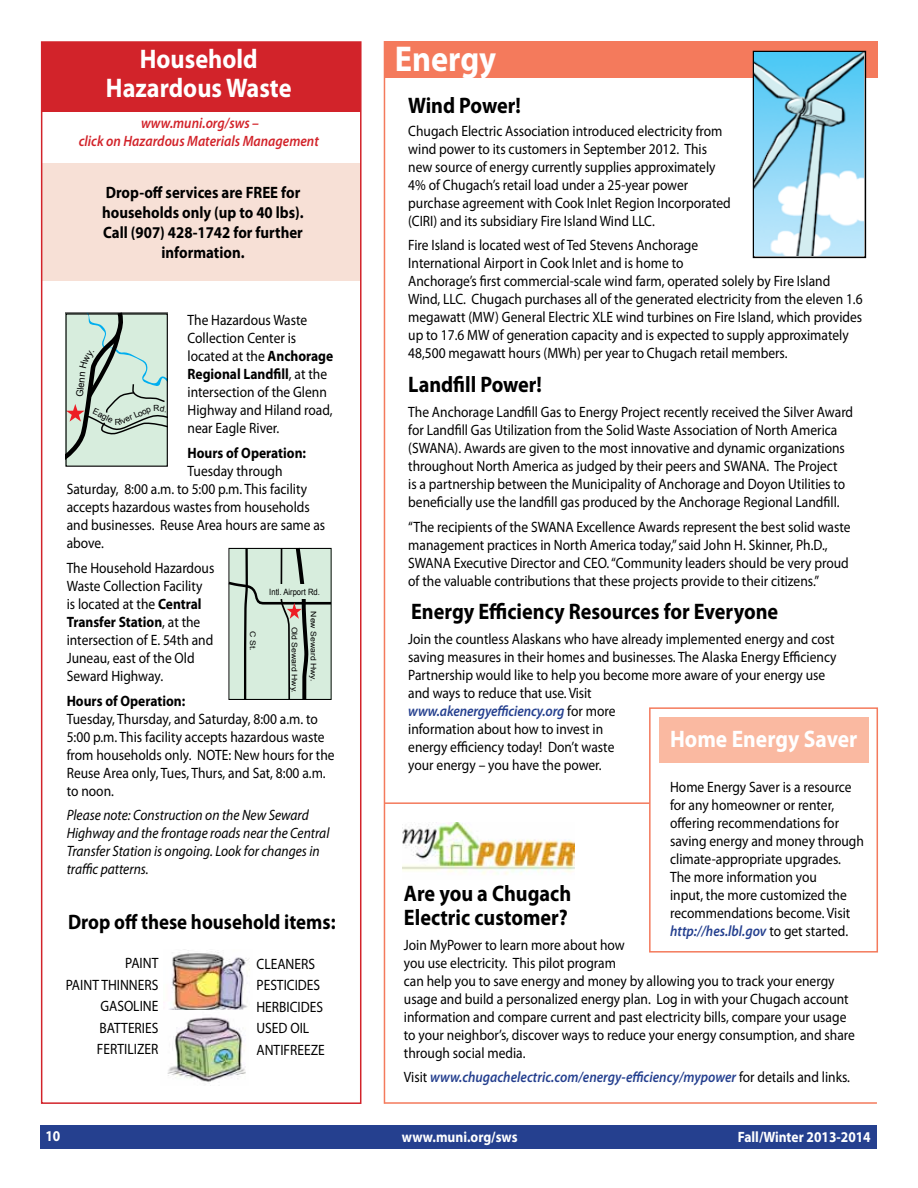
<style>
.page{position:relative;width:918px;height:1188px;background:#fff}
.page>*{position:absolute;margin:0;border:0;box-sizing:border-box;transform-origin:0 0}
.t1{font:700 36px "Myriad Pro";color:#fff;scale:.9 1}
.t2{font:700 27px/28.5px "Myriad Pro";color:#fff;text-align:center;scale:.9 1}
.t3{font:700 24px "Myriad Pro";color:#fff;scale:.9 1}
.t4{font:700 22.5px/24px "Myriad Pro";color:#000;scale:.9 1}
.t5{font:700 21px "Myriad Pro";color:#000;scale:.9 1}
.t6{font:700 16.5px/19.8px "Myriad Pro";color:#000;text-align:center;scale:.9 1}
.t7{font:15px/18px "Myriad Pro";color:#000;scale:.9 1}
.t8{font:italic 15px/18px "Myriad Pro";color:#000;scale:.9 1}
.t9{font:italic 600 15px "Myriad Pro";color:#25408f;scale:.9 1}
.t10{font:italic 600 15px/18px "Myriad Pro";color:#d2232a;text-align:center;scale:.9 1}
.t11{font:700 15px "Myriad Pro";color:#fff;scale:.9 1}
.t12{font:700 15px "Myriad Pro";color:#000;scale:.9 1}
.t13{font:8.7px "Arial";letter-spacing:-.005em;color:#000;scale:.88 1}
.t14{font:8.4px "Arial";color:#000}
.t15{font:7.65px "Arial";color:#000;scale:1.13 1}
.s1{font-weight:700}
.s2{font-weight:600;font-style:italic;color:#25408f}
.s3{font-weight:400;font-style:normal;color:#000}
</style>
<div class="page">
<div style="left:40px;top:1125px;width:838px;height:23px;background:#25408f"></div>
<div style="left:659px;top:717px;width:209px;height:45px;background:#fab9a1"></div>
<div style="left:385px;top:42px;width:493px;height:36px;background:#f47a5c"></div>
<div style="left:42px;top:163px;width:318px;height:117px;background:#f7e0d6"></div>
<div style="left:42px;top:42px;width:318px;height:69px;background:#d2232a"></div>
<img style="left:169px;top:949px;width:81px;height:61px">
<img style="left:167px;top:1017px;width:79px;height:65px">
<div style="left:41px;top:41px;width:321px;height:1063px;border:2px solid #d2232a"></div>
<svg style="left:228px;top:547px;width:104px;height:153px;background:#bccec0"></svg>
<div style="left:267px;top:584px;width:60px;height:15px;background:#d7eddd"></div>
<hr style="left:384px;top:41px;width:1px;height:1063px;background:#f47a5c">
<div style="left:649px;top:707px;width:229px;height:246px;border:2px solid #f47a5c"></div>
<hr style="left:384px;top:802px;width:266px;height:2px;background:#f47a5c">
<hr style="left:384px;top:1102px;width:493px;height:2px;background:#f47a5c">
<div style="left:753px;top:51px;width:113px;height:207px;border:2px solid #000"></div>
<img style="left:755px;top:53px;width:109px;height:203px">
<img style="left:403px;top:823px;width:171px;height:52px">
<svg style="left:65px;top:313px;width:102px;height:153px;background:#bcd0c3"></svg>
<h2 class="t2" style="left:106px;top:44px;width:208px">Household<br>Hazardous Waste</h2>
<p class="t10" style="left:79px;top:114px;width:268px">www.muni.org/sws –<br>click on Hazardous Materials Management</p>
<p class="t6" style="left:102px;top:182px;width:225px">Drop-off services are FREE for households only (up to 40 lbs).<br>Call (907) 428-1742 for further information.</p>
<p class="t7" style="left:188px;top:311px;width:163px">The Hazardous Waste<br>Collection Center is located at the <span class="s1">Anchorage<br>Regional Landfill</span>, at the intersection of the Glenn<br>Highway and Hiland road, near Eagle River.</p>
<p class="t12" style="left:188px;top:443px;width:133px">Hours of Operation:</p>
<p class="t7" style="left:67px;top:461px;width:289px;text-indent:121px">Tuesday through<br>Saturday, 8:00 a.m. to 5:00 p.m. This facility accepts hazardous wastes from households and businesses. Reuse Area hours are same as above.</p>
<p class="t7" style="left:67px;top:559px;width:166px">The Household Hazardous<br>Waste Collection Facility is located at the <span class="s1">Central<br>Transfer Station</span>, at the intersection of E. 54th and<br>Juneau, east of the Old<br>Seward Highway.</p>
<p class="t12" style="left:67px;top:691px;width:133px">Hours of Operation:</p>
<p class="t7" style="left:67px;top:709px;width:299px">Tuesday, Thursday, and Saturday, 8:00 a.m. to 5:00 p.m. This facility accepts hazardous waste from households only. NOTE: New hours for the Reuse Area only, Tues, Thurs, and Sat, 8:00 a.m. to noon.</p>
<p class="t8" style="left:67px;top:806px;width:293px">Please note: Construction on the New Seward Highway and the frontage roads near the Central Transfer Station is ongoing. Look for changes in traffic patterns.</p>
<p class="t14" style="left:101px;top:409px;width:17px;rotate:27deg">agle</p>
<p class="t13" style="left:269px;top:586px;width:59px">Intl. Airport Rd.</p>
<p class="t15" style="left:319px;top:611px;width:64px;rotate:90deg">New Seward Hwy.</p>
<p class="t15" style="left:258px;top:631px;width:19px;rotate:90deg">C St.</p>
<p class="t15" style="left:299px;top:627px;width:60px;rotate:90deg">Old Seward Hwy.</p>
<h3 class="t5" style="left:68px;top:909px;width:299px">Drop off these household items:</h3>
<p class="t7" style="left:66px;top:952px;width:104px;line-height:21.5px;text-align:right">PAINT<br>PAINT THINNERS<br>GASOLINE<br>BATTERIES<br>FERTILIZER</p>
<p class="t7" style="left:257px;top:953px;width:77px;line-height:21.5px">CLEANERS<br>PESTICIDES<br>HERBICIDES<br>USED OIL<br>ANTIFREEZE</p>
<h1 class="t1" style="left:395px;top:35px;width:114px">Energy</h1>
<h3 class="t4" style="left:408px;top:93px;width:127px">Wind Power!</h3>
<p class="t7" style="left:408px;top:121px;width:360px">Chugach Electric Association introduced electricity from wind power to its customers in September 2012. This new source of energy currently supplies approximately 4% of Chugach’s retail load under a 25-year power purchase agreement with Cook Inlet Region Incorporated (CIRI) and its subsidiary Fire Island Wind LLC.</p>
<p class="t7" style="left:408px;top:236px;width:506px">Fire Island is located west of Ted Stevens Anchorage<br>International Airport in Cook Inlet and is home to<br>Anchorage’s first commercial-scale wind farm, operated solely by Fire Island Wind, LLC. Chugach purchases all of the generated electricity from the eleven 1.6 megawatt (MW) General Electric XLE wind turbines on Fire Island, which provides up to 17.6 MW of generation capacity and is expected to supply approximately 48,500 megawatt hours (MWh) per year to Chugach retail members.</p>
<h3 class="t4" style="left:408px;top:372px;width:150px">Landfill Power!</h3>
<p class="t7" style="left:408px;top:403px;width:496px">The Anchorage Landfill Gas to Energy Project recently received the Silver Award for Landfill Gas Utilization from the Solid Waste Association of North America (SWANA). Awards are given to the most innovative and dynamic organizations throughout North America as judged by their peers and SWANA. The Project<br>is a partnership between the Municipality of Anchorage and Doyon Utilities to beneficially use the landfill gas produced by the Anchorage Regional Landfill.</p>
<p class="t7" style="left:408px;top:517px;width:493px">“The recipients of the SWANA Excellence Awards represent the best solid waste management practices in North America today,” said John H. Skinner, Ph.D., SWANA Executive Director and CEO. “Community leaders should be very proud of the valuable contributions that these projects provide to their citizens.”</p>
<h3 class="t4" style="left:411px;top:599px;width:409px">Energy Efficiency Resources for Everyone</h3>
<p class="t7" style="left:408px;top:630px;width:478px">Join the countless Alaskans who have already implemented energy and cost saving measures in their homes and businesses. The Alaska Energy Efficiency Partnership would like to help you become more aware of your energy use and ways to reduce that use. Visit<br><span class="s2">www.akenergyefficiency.org</span> for more<br>information about how to invest in<br>energy efficiency today! Don’t waste<br>your energy – you have the power.</p>
<h3 class="t3" style="left:670px;top:723px;width:210px">Home Energy Saver</h3>
<p class="t7" style="left:670px;top:778px;width:217px">Home Energy Saver is a resource for any homeowner or renter, offering recommendations for saving energy and money through climate-appropriate upgrades.<br>The more information you<br>input, the more customized the recommendations become. Visit <span class="s2">http://hes.lbl.gov</span> to get started.</p>
<h3 class="t4" style="left:404px;top:881px;width:187px">Are you a Chugach<br>Electric customer?</h3>
<p class="t7" style="left:404px;top:935px;width:503px">Join MyPower to learn more about how<br>you use electricity. This pilot program<br>can help you to save energy and money by allowing you to track your energy usage and build a personalized energy plan. Log in with your Chugach account information and compare current and past electricity bills, compare your usage to your neighbor’s, discover ways to reduce your energy consumption, and share through social media.</p>
<p class="t9" style="left:404px;top:1068px;width:497px"><span class="s3">Visit</span> www.chugachelectric.com/energy-efficiency/mypower <span class="s3">for details and links.</span></p>
<p class="t11" style="left:45px;top:1126px;width:18px">10</p>
<p class="t11" style="left:402px;top:1127px;width:130px">www.muni.org/sws</p>
<p class="t11" style="left:738px;top:1127px;width:149px">Fall/Winter 2013-2014</p>
</div>
